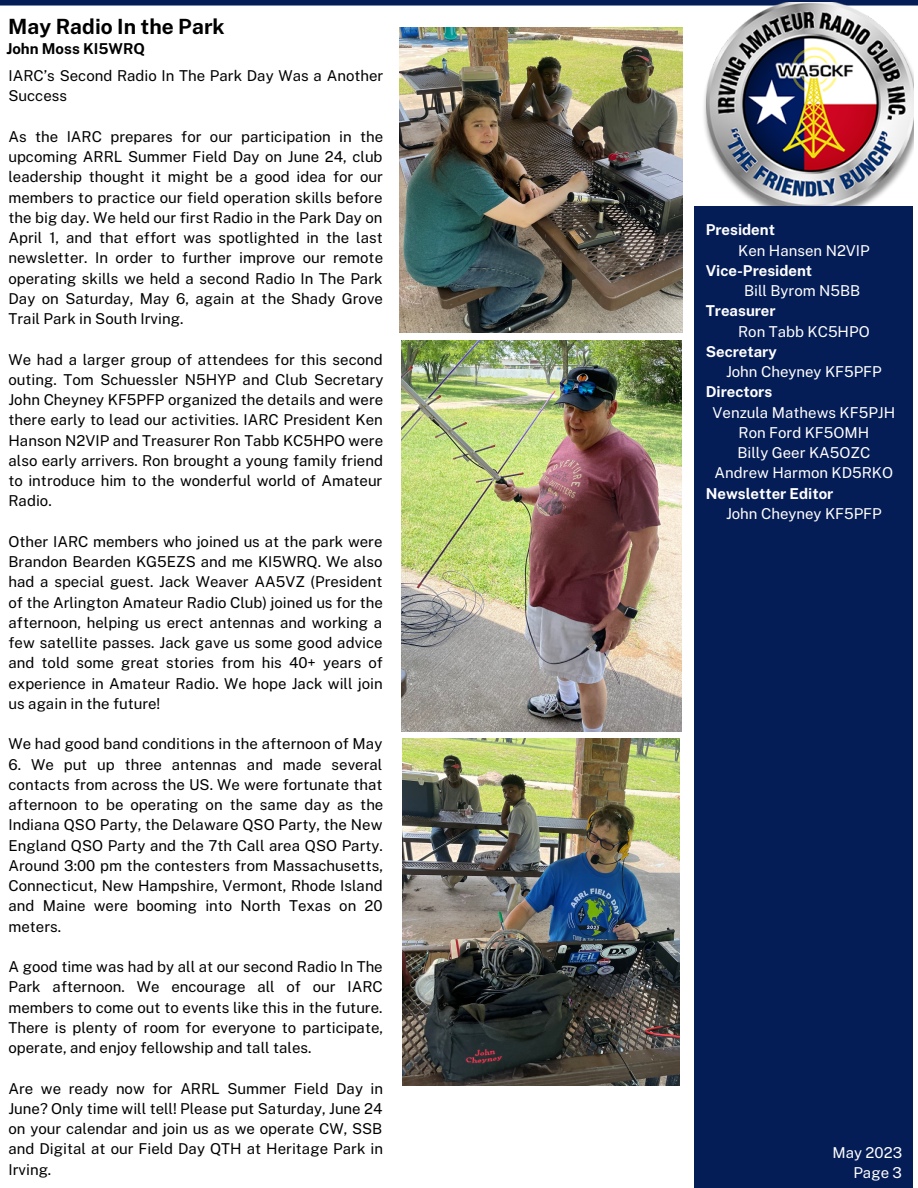
<style>
.page{position:relative;width:918px;height:1188px;background:#fff}
.page>*{position:absolute;margin:0;border:0;box-sizing:border-box;transform-origin:0 0}
.t1{font:700 21px "Public Sans";color:#000}
.t2{font:15px/20.2px "Public Sans";color:#000;text-align:justify}
.t3{font:15px "Public Sans";color:#fff}
.t4{font:700 15px "Public Sans";color:#fff}
.t5{font:700 15px "Public Sans";color:#000}
</style>
<div class="page">
<div style="left:0;top:0;width:918px;height:6px;background:#051d57"></div>
<img style="left:699px;top:3px;width:215px;height:203px">
<div style="left:694px;top:206px;width:219px;height:981px;background:#051d57"></div>
<img style="left:399px;top:28px;width:284px;height:304px">
<img style="left:401px;top:341px;width:280px;height:390px">
<img style="left:403px;top:739px;width:277px;height:346px">
<p class="t1" style="left:8px;top:14px;width:218px">May Radio In the Park</p>
<p class="t5" style="left:6px;top:40px;width:140px">John Moss KI5WRQ</p>
<p class="t2" style="left:9px;top:66px;width:376px">IARC’s Second Radio In The Park Day Was a Another<br>Success</p>
<p class="t2" style="left:9px;top:126px;width:376px">As the IARC prepares for our participation in the upcoming ARRL Summer Field Day on June 24, club leadership thought it might be a good idea for our members to practice our field operation skills before the big day. We held our first Radio in the Park Day on April 1, and that effort was spotlighted in the last newsletter. In order to further improve our remote operating skills we held a second Radio In The Park Day on Saturday, May 6, again at the Shady Grove Trail Park in South Irving.</p>
<p class="t2" style="left:9px;top:349px;width:376px">We had a larger group of attendees for this second outing. Tom Schuessler N5HYP and Club Secretary John Cheyney KF5PFP organized the details and were there early to lead our activities. IARC President Ken Hanson N2VIP and Treasurer Ron Tabb KC5HPO were also early arrivers. Ron brought a young family friend to introduce him to the wonderful world of Amateur Radio.</p>
<p class="t2" style="left:9px;top:531px;width:376px">Other IARC members who joined us at the park were Brandon Bearden KG5EZS and me KI5WRQ. We also had a special guest. Jack Weaver AA5VZ (President of the Arlington Amateur Radio Club) joined us for the afternoon, helping us erect antennas and working a few satellite passes. Jack gave us some good advice and told some great stories from his 40+ years of experience in Amateur Radio. We hope Jack will join us again in the future!</p>
<p class="t2" style="left:9px;top:734px;width:375px">We had good band conditions in the afternoon of May</p>
<p class="t2" style="left:9px;top:754px;width:376px">6. We put up three antennas and made several contacts from across the US. We were fortunate that afternoon to be operating on the same day as the Indiana QSO Party, the Delaware QSO Party, the New England QSO Party and the 7th Call area QSO Party.<br>Around 3:00 pm the contesters from Massachusetts, Connecticut, New Hampshire, Vermont, Rhode Island and Maine were booming into North Texas on 20 meters.</p>
<p class="t2" style="left:9px;top:957px;width:376px">A good time was had by all at our second Radio In The Park afternoon. We encourage all of our IARC members to come out to events like this in the future.<br>There is plenty of room for everyone to participate, operate, and enjoy fellowship and tall tales.</p>
<p class="t2" style="left:9px;top:1078px;width:376px">Are we ready now for ARRL Summer Field Day in June? Only time will tell! Please put Saturday, June 24 on your calendar and join us as we operate CW, SSB and Digital at our Field Day QTH at Heritage Park in Irving.</p>
<p class="t4" style="left:706px;top:221px;width:71px">President</p>
<p class="t3" style="left:738px;top:241px;width:133px">Ken Hansen N2VIP</p>
<p class="t4" style="left:706px;top:262px;width:108px">Vice-President</p>
<p class="t3" style="left:744px;top:282px;width:118px">Bill Byrom N5BB</p>
<p class="t4" style="left:706px;top:302px;width:71px">Treasurer</p>
<p class="t3" style="left:738px;top:322px;width:133px">Ron Tabb KC5HPO</p>
<p class="t4" style="left:706px;top:343px;width:73px">Secretary</p>
<p class="t3" style="left:726px;top:363px;width:157px">John Cheyney KF5PFP</p>
<p class="t4" style="left:706px;top:383px;width:68px">Directors</p>
<p class="t3" style="left:713px;top:403px;width:184px">Venzula Mathews KF5PJH</p>
<p class="t3" style="left:739px;top:424px;width:132px">Ron Ford KF5OMH</p>
<p class="t3" style="left:737px;top:444px;width:134px">Billy Geer KA5OZC</p>
<p class="t3" style="left:715px;top:464px;width:180px">Andrew Harmon KD5RKO</p>
<p class="t4" style="left:706px;top:484px;width:129px">Newsletter Editor</p>
<p class="t3" style="left:726px;top:505px;width:157px">John Cheyney KF5PFP</p>
<p class="t3" style="left:832px;top:1144px;width:71px">May 2023</p>
<p class="t3" style="left:853px;top:1164px;width:50px">Page 3</p>
</div>
